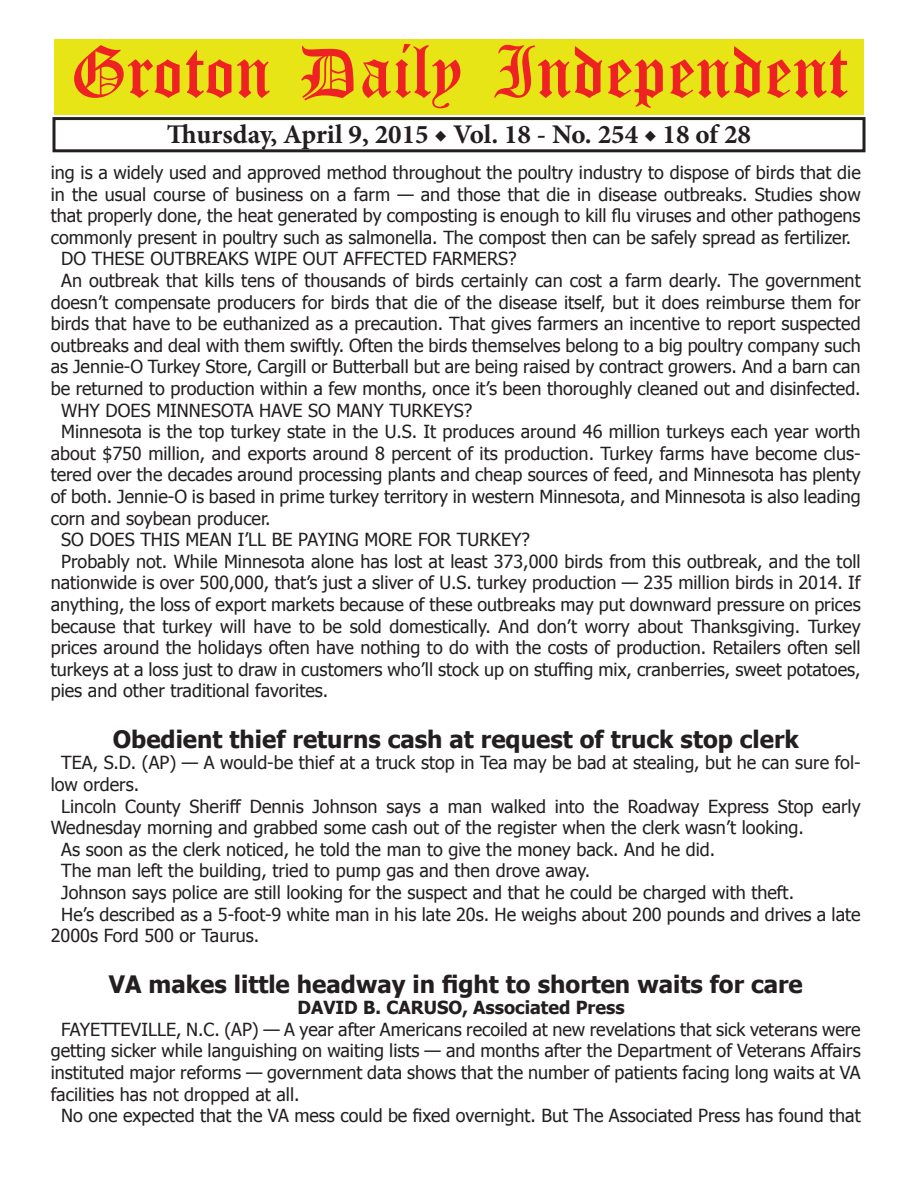
<style>
.page{position:relative;width:918px;height:1188px;background:#fff}
.page>*{position:absolute;margin:0;border:0;box-sizing:border-box;transform-origin:0 0}
.t1{font:54px "Old English Five";color:#ee2123}
.t2{font:700 27px "Minion Pro";color:#231f20}
.t3{font:700 24px "Tahoma";color:#231f20}
.t4{font:18px "Tahoma";color:#231f20}
.t5{font:700 18px "Tahoma";color:#231f20}
</style>
<div class="page">
<div style="left:52px;top:117px;width:814px;height:35px;border:3px solid #231f20"></div>
<div style="left:54px;top:40px;width:810px;height:75px;background:#e7e515"></div>
<h1 class="t1" style="left:70px;top:47px;width:779px">Groton Daily Independent</h1>
<h2 class="t2" style="left:167px;top:116px;width:586px">Thursday, April 9, 2015 ◆ Vol. 18 - No. 254 ◆ 18 of 28</h2>
<p class="t4" style="left:51px;top:160px;width:812px">ing is a widely used and approved method throughout the poultry industry to dispose of birds that die</p>
<p class="t4" style="left:51px;top:182px;width:811px">in the usual course of business on a farm — and those that die in disease outbreaks. Studies show</p>
<p class="t4" style="left:51px;top:204px;width:811px">that properly done, the heat generated by composting is enough to kill flu viruses and other pathogens</p>
<p class="t4" style="left:51px;top:225px;width:802px">commonly present in poultry such as salmonella. The compost then can be safely spread as fertilizer.</p>
<p class="t4" style="left:61px;top:247px;width:457px">DO THESE OUTBREAKS WIPE OUT AFFECTED FARMERS?</p>
<p class="t4" style="left:61px;top:268px;width:801px">An outbreak that kills tens of thousands of birds certainly can cost a farm dearly. The government</p>
<p class="t4" style="left:51px;top:290px;width:811px">doesn’t compensate producers for birds that die of the disease itself, but it does reimburse them for</p>
<p class="t4" style="left:51px;top:312px;width:811px">birds that have to be euthanized as a precaution. That gives farmers an incentive to report suspected</p>
<p class="t4" style="left:51px;top:333px;width:811px">outbreaks and deal with them swiftly. Often the birds themselves belong to a big poultry company such</p>
<p class="t4" style="left:51px;top:355px;width:811px">as Jennie-O Turkey Store, Cargill or Butterball but are being raised by contract growers. And a barn can</p>
<p class="t4" style="left:51px;top:376px;width:811px">be returned to production within a few months, once it’s been thoroughly cleaned out and disinfected.</p>
<p class="t4" style="left:61px;top:398px;width:413px">WHY DOES MINNESOTA HAVE SO MANY TURKEYS?</p>
<p class="t4" style="left:61px;top:420px;width:801px">Minnesota is the top turkey state in the U.S. It produces around 46 million turkeys each year worth</p>
<p class="t4" style="left:51px;top:441px;width:811px">about $750 million, and exports around 8 percent of its production. Turkey farms have become clus-</p>
<p class="t4" style="left:51px;top:463px;width:812px">tered over the decades around processing plants and cheap sources of feed, and Minnesota has plenty</p>
<p class="t4" style="left:51px;top:484px;width:812px">of both. Jennie-O is based in prime turkey territory in western Minnesota, and Minnesota is also leading</p>
<p class="t4" style="left:51px;top:506px;width:221px">corn and soybean producer.</p>
<p class="t4" style="left:61px;top:528px;width:470px">SO DOES THIS MEAN I’LL BE PAYING MORE FOR TURKEY?</p>
<p class="t4" style="left:61px;top:549px;width:801px">Probably not. While Minnesota alone has lost at least 373,000 birds from this outbreak, and the toll</p>
<p class="t4" style="left:51px;top:571px;width:811px">nationwide is over 500,000, that’s just a sliver of U.S. turkey production — 235 million birds in 2014. If</p>
<p class="t4" style="left:51px;top:592px;width:811px">anything, the loss of export markets because of these outbreaks may put downward pressure on prices</p>
<p class="t4" style="left:51px;top:614px;width:811px">because that turkey will have to be sold domestically. And don’t worry about Thanksgiving. Turkey</p>
<p class="t4" style="left:51px;top:636px;width:811px">prices around the holidays often have nothing to do with the costs of production. Retailers often sell</p>
<p class="t4" style="left:51px;top:657px;width:811px">turkeys at a loss just to draw in customers who’ll stock up on stuffing mix, cranberries, sweet potatoes,</p>
<p class="t4" style="left:51px;top:679px;width:279px">pies and other traditional favorites.</p>
<h3 class="t3" style="left:113px;top:722px;width:688px">Obedient thief returns cash at request of truck stop clerk</h3>
<p class="t4" style="left:61px;top:751px;width:801px">TEA, S.D. (AP) — A would-be thief at a truck stop in Tea may be bad at stealing, but he can sure fol-</p>
<p class="t4" style="left:51px;top:772px;width:90px">low orders.</p>
<p class="t4" style="left:61px;top:794px;width:801px">Lincoln County Sheriff Dennis Johnson says a man walked into the Roadway Express Stop early</p>
<p class="t4" style="left:51px;top:816px;width:755px">Wednesday morning and grabbed some cash out of the register when the clerk wasn’t looking.</p>
<p class="t4" style="left:61px;top:837px;width:656px">As soon as the clerk noticed, he told the man to give the money back. And he did.</p>
<p class="t4" style="left:61px;top:859px;width:531px">The man left the building, tried to pump gas and then drove away.</p>
<p class="t4" style="left:61px;top:880px;width:734px">Johnson says police are still looking for the suspect and that he could be charged with theft.</p>
<p class="t4" style="left:61px;top:902px;width:801px">He’s described as a 5-foot-9 white man in his late 20s. He weighs about 200 pounds and drives a late</p>
<p class="t4" style="left:51px;top:924px;width:210px">2000s Ford 500 or Taurus.</p>
<h3 class="t3" style="left:109px;top:967px;width:695px">VA makes little headway in fight to shorten waits for care</h3>
<p class="t5" style="left:297px;top:995px;width:329px">DAVID B. CARUSO, Associated Press</p>
<p class="t4" style="left:61px;top:1017px;width:801px">FAYETTEVILLE, N.C. (AP) — A year after Americans recoiled at new revelations that sick veterans were</p>
<p class="t4" style="left:51px;top:1039px;width:811px">getting sicker while languishing on waiting lists — and months after the Department of Veterans Affairs</p>
<p class="t4" style="left:51px;top:1060px;width:811px">instituted major reforms — government data shows that the number of patients facing long waits at VA</p>
<p class="t4" style="left:51px;top:1082px;width:250px">facilities has not dropped at all.</p>
<p class="t4" style="left:61px;top:1104px;width:801px">No one expected that the VA mess could be fixed overnight. But The Associated Press has found that</p>
</div>
